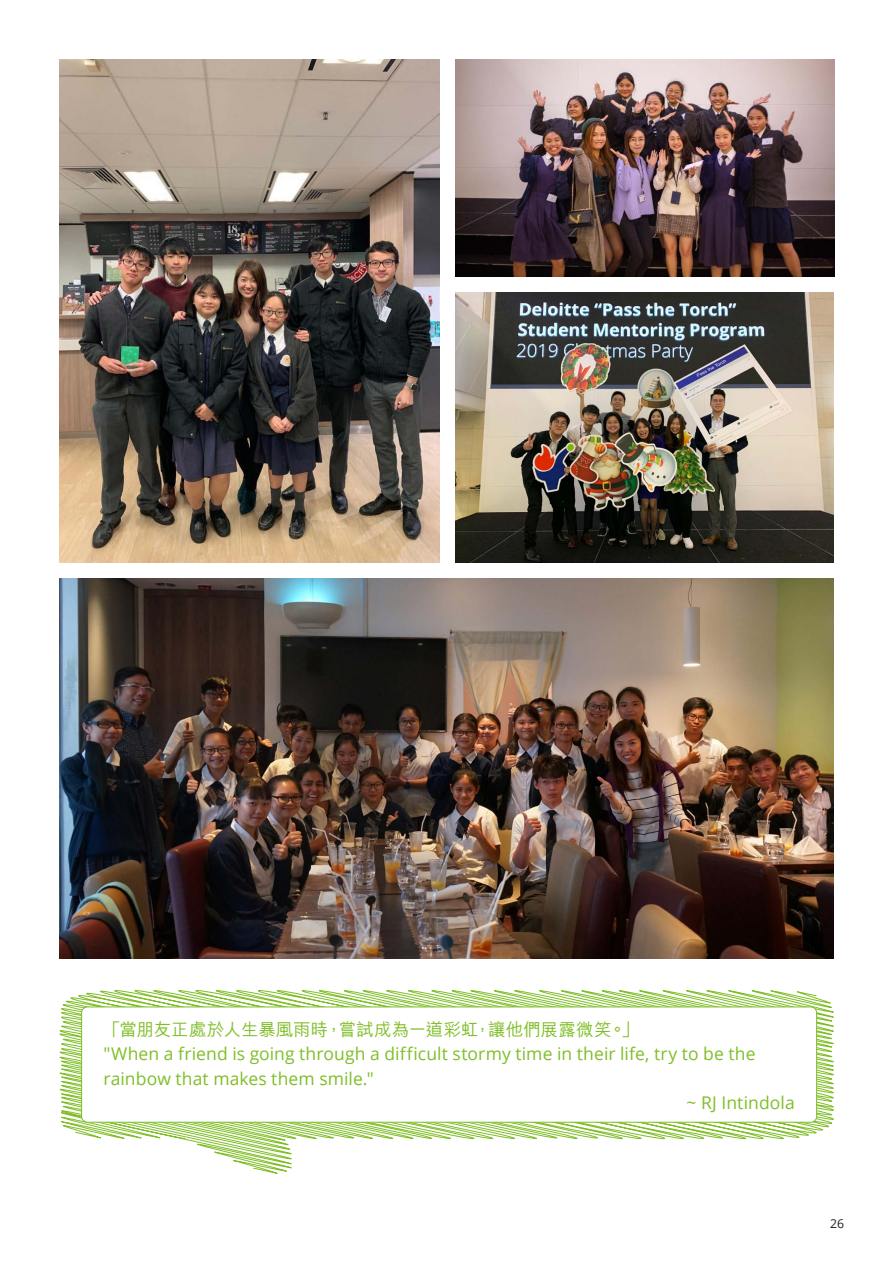
<style>
.page{position:relative;width:893px;height:1265px;background:#fff}
.page>*{position:absolute;margin:0;border:0;box-sizing:border-box;transform-origin:0 0}
.t1{font:17.5px/24.5px "Open Sans";letter-spacing:.005em;color:#7fbe27}
.t2{font:500 17.5px "M Hei HK";letter-spacing:-.005em;color:#7fbe27}
.t3{font:12.25px "Open Sans";color:#221f1f}
</style>
<div class="page">
<img style="left:455px;top:293px;width:379px;height:269px">
<img style="left:60px;top:60px;width:379px;height:503px">
<img style="left:60px;top:578px;width:774px;height:380px">
<img style="left:455px;top:60px;width:379px;height:217px">
<svg style="left:59px;top:990px;width:775px;height:184px"></svg>
<div style="left:82px;top:1007px;width:735px;height:115px;background:#fff;border-radius:6px"></div>
<div style="left:81px;top:1006px;width:736px;height:117px;border:1px solid #7fbe27;border-radius:6px"></div>
<p class="t2" style="left:103px;top:1016px;width:537px">「當朋友正處於人生暴風雨時，嘗試成為一道彩虹，讓他們展露微笑。」</p>
<p class="t1" style="left:103px;top:1041px;width:654px">"When a friend is going through a difficult stormy time in their life, try to be the rainbow that makes them smile."</p>
<p class="t1" style="left:687px;top:1090px;width:110px">~ RJ Intindola</p>
<p class="t3" style="left:830px;top:1215px;width:15px">26</p>
</div>
